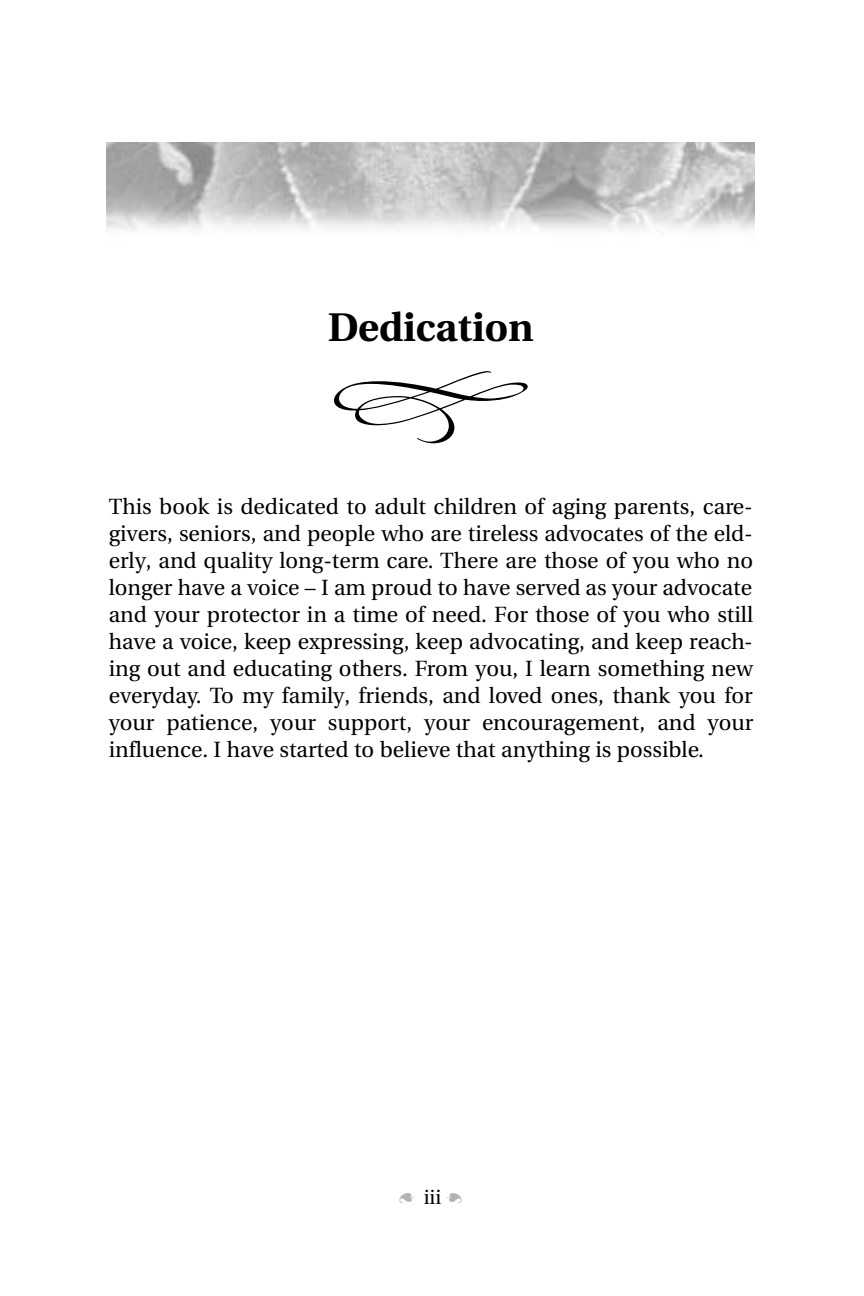
<style>
.page{position:relative;width:864px;height:1296px;background:#fff}
.page>*{position:absolute;margin:0;border:0;box-sizing:border-box;transform-origin:0 0}
.t1{font:700 40px "Utopia";color:#000}
.t2{font:22px/27px "Utopia";color:#000;text-align:justify}
.t3{font:20px "Utopia";color:#000}
.s1{font-family:"Botanical";font-size:16px;color:#b3b3b3}
</style>
<div class="page">
<img style="left:106px;top:142px;width:648px;height:89px">
<h1 class="t1" style="left:328px;top:311px;width:207px">Dedication</h1>
<p class="t2" style="left:109px;top:495px;width:646px">This book is dedicated to adult children of aging parents, care&shy;givers, seniors, and people who are tireless advocates of the eld&shy;erly, and quality long-term care. There are those of you who no longer have a voice – I am proud to have served as your advocate and your protector in a time of need. For those of you who still have a voice, keep expressing, keep advocating, and keep reach&shy;ing out and educating others. From you, I learn something new everyday. To my family, friends, and loved ones, thank you for your patience, your support, your encouragement, and your influence. I have started to believe that anything is possible.</p>
<p class="t3" style="left:399px;top:1189px;width:64px"><span class="s1">A</span> iii <span class="s1">B</span></p>
</div>
